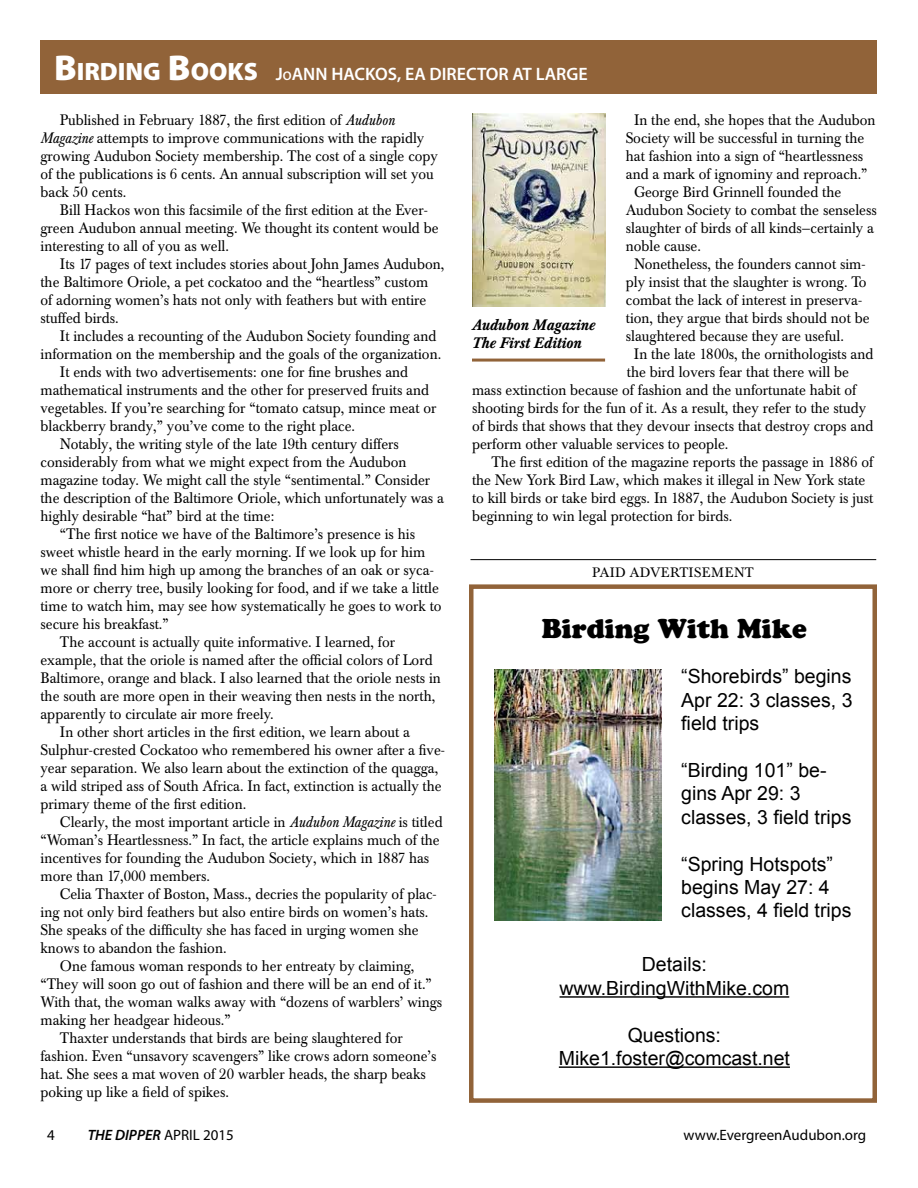
<style>
.page{position:relative;width:918px;height:1188px;background:#fff}
.page>*{position:absolute;margin:0;border:0;box-sizing:border-box;transform-origin:0 0}
.t1{font:27px "Cooper Black Std";color:#000}
.t2{font:19.5px/23.4px "Arial";color:#000}
.t3{font:600 18px "Myriad Pro";color:#fff}
.t4{font:15px/18px "Baskerville BE";color:#000;scale:.95 1}
.t5{font:italic 500 15px/18px "Baskerville BE";color:#000}
.t6{font:15px "Myriad Pro";color:#000}
.t7{font:italic 600 15px "Myriad Pro";color:#000}
.t8{font:13.5px "Baskerville BE";color:#000}
.s1{font-weight:900;font-size:36px}
.s2{font-weight:900;font-size:25.2px}
.s3{font-size:12.6px}
.s4{font-style:italic}
.s5{font-weight:400;font-style:normal}
</style>
<div class="page">
<div style="left:40px;top:40px;width:838px;height:54px;background:#916339"></div>
<hr style="left:472px;top:359px;width:133px;height:3px;background:#916339">
<img style="left:472px;top:114px;width:134px;height:193px">
<div style="left:469px;top:584px;width:408px;height:519px;border:4px solid #916339"></div>
<hr style="left:560px;top:996px;width:229px;height:2px;background:#000">
<hr style="left:559px;top:1066px;width:231px;height:2px;background:#000">
<hr style="left:471px;top:559px;width:405px;height:1px;background:#000">
<img style="left:494px;top:670px;width:167px;height:251px">
<p class="t3" style="left:54px;top:63px;width:535px"><span class="s1">B</span><span class="s2">IRDING</span> <span class="s1">B</span><span class="s2">OOKS</span> J<span class="s3">o</span>ANN HACKOS, EA DIRECTOR AT LARGE</p>
<p class="t4" style="left:40px;top:112px;width:420px;text-indent:19px">Published in February 1887, the first edition of <span class="s4">Audubon Magazine</span> attempts to improve communications with the rapidly growing Audubon Society membership. The cost of a single copy of the publications is 6 cents. An annual subscription will set you back 50 cents.</p>
<p class="t4" style="left:40px;top:202px;width:421px;text-indent:19px">Bill Hackos won this facsimile of the first edition at the Ever&shy;green Audubon annual meeting. We thought its content would be interesting to all of you as well.</p>
<p class="t4" style="left:40px;top:256px;width:427px;text-indent:19px">Its 17 pages of text includes stories about John James Audubon, the Baltimore Oriole, a pet cockatoo and the “heartless” custom<br>of adorning women’s hats not only with feathers but with entire stuffed birds.</p>
<p class="t4" style="left:60px;top:328px;width:398px">It includes a recounting of the Audubon Society founding and</p>
<p class="t4" style="left:40px;top:346px;width:423px">information on the membership and the goals of the organization.</p>
<p class="t4" style="left:60px;top:364px;width:368px">It ends with two advertisements: one for fine brushes and</p>
<p class="t4" style="left:40px;top:382px;width:411px">mathematical instruments and the other for preserved fruits and</p>
<p class="t4" style="left:40px;top:400px;width:418px">vegetables. If you’re searching for “tomato catsup, mince meat or</p>
<p class="t4" style="left:40px;top:418px;width:333px">blackberry brandy,” you’ve come to the right place.</p>
<p class="t4" style="left:60px;top:436px;width:358px">Notably, the writing style of the late 19th century differs</p>
<p class="t4" style="left:40px;top:454px;width:387px">considerably from what we might expect from the Audubon</p>
<p class="t4" style="left:40px;top:472px;width:412px">magazine today. We might call the style “sentimental.” Consider</p>
<p class="t4" style="left:40px;top:490px;width:426px">the description of the Baltimore Oriole, which unfortunately was a</p>
<p class="t4" style="left:40px;top:508px;width:248px">highly desirable “hat” bird at the time:</p>
<p class="t4" style="left:60px;top:526px;width:375px">“The first notice we have of the Baltimore’s presence is his</p>
<p class="t4" style="left:40px;top:544px;width:406px">sweet whistle heard in the early morning. If we look up for him</p>
<p class="t4" style="left:40px;top:562px;width:416px">we shall find him high up among the branches of an oak or syca-</p>
<p class="t4" style="left:40px;top:580px;width:421px">more or cherry tree, busily looking for food, and if we take a little</p>
<p class="t4" style="left:40px;top:598px;width:424px">time to watch him, may see how systematically he goes to work to</p>
<p class="t4" style="left:40px;top:616px;width:136px">secure his breakfast.”</p>
<p class="t4" style="left:60px;top:634px;width:354px">The account is actually quite informative. I learned, for</p>
<p class="t4" style="left:40px;top:652px;width:414px">example, that the oriole is named after the official colors of Lord</p>
<p class="t4" style="left:40px;top:670px;width:423px">Baltimore, orange and black. I also learned that the oriole nests in</p>
<p class="t4" style="left:40px;top:688px;width:417px">the south are more open in their weaving then nests in the north,</p>
<p class="t4" style="left:40px;top:706px;width:247px">apparently to circulate air more freely.</p>
<p class="t4" style="left:60px;top:724px;width:370px">In other short articles in the first edition, we learn about a</p>
<p class="t4" style="left:40px;top:742px;width:427px">Sulphur-crested Cockatoo who remembered his owner after a five-</p>
<p class="t4" style="left:40px;top:760px;width:420px">year separation. We also learn about the extinction of the quagga,</p>
<p class="t4" style="left:40px;top:778px;width:424px">a wild striped ass of South Africa. In fact, extinction is actually the</p>
<p class="t4" style="left:40px;top:796px;width:218px">primary theme of the first edition.</p>
<p class="t4" style="left:60px;top:814px;width:404px">Clearly, the most important article in <span class="s4">Audubon Magazine</span> is titled</p>
<p class="t4" style="left:40px;top:832px;width:422px">“Woman’s Heartlessness.” In fact, the article explains much of the</p>
<p class="t4" style="left:40px;top:850px;width:411px">incentives for founding the Audubon Society, which in 1887 has</p>
<p class="t4" style="left:40px;top:868px;width:180px">more than 17,000 members.</p>
<p class="t4" style="left:60px;top:886px;width:398px">Celia Thaxter of Boston, Mass., decries the popularity of plac-</p>
<p class="t4" style="left:40px;top:904px;width:410px">ing not only bird feathers but also entire birds on women’s hats.</p>
<p class="t4" style="left:40px;top:922px;width:400px">She speaks of the difficulty she has faced in urging women she</p>
<p class="t4" style="left:40px;top:940px;width:197px">knows to abandon the fashion.</p>
<p class="t4" style="left:60px;top:958px;width:375px">One famous woman responds to her entreaty by claiming,</p>
<p class="t4" style="left:40px;top:976px;width:413px">“They will soon go out of fashion and there will be an end of it.”</p>
<p class="t4" style="left:40px;top:994px;width:424px">With that, the woman walks away with “dozens of warblers’ wings</p>
<p class="t4" style="left:40px;top:1012px;width:202px">making her headgear hideous.”</p>
<p class="t4" style="left:60px;top:1030px;width:362px">Thaxter understands that birds are being slaughtered for</p>
<p class="t4" style="left:40px;top:1048px;width:418px">fashion. Even “unsavory scavengers” like crows adorn someone’s</p>
<p class="t4" style="left:40px;top:1066px;width:407px">hat. She sees a mat woven of 20 warbler heads, the sharp beaks</p>
<p class="t4" style="left:40px;top:1084px;width:200px">poking up like a field of spikes.</p>
<p class="t4" style="left:634px;top:112px;width:256px">In the end, she hopes that the Audubon</p>
<p class="t4" style="left:626px;top:130px;width:252px">Society will be successful in turning the</p>
<p class="t4" style="left:626px;top:148px;width:251px">hat fashion into a sign of “heartlessness</p>
<p class="t4" style="left:626px;top:166px;width:256px">and a mark of ignominy and reproach.”</p>
<p class="t4" style="left:634px;top:184px;width:220px">George Bird Grinnell founded the</p>
<p class="t4" style="left:626px;top:202px;width:266px">Audubon Society to combat the senseless</p>
<p class="t4" style="left:626px;top:220px;width:263px">slaughter of birds of all kinds—certainly a</p>
<p class="t4" style="left:626px;top:238px;width:81px">noble cause.</p>
<p class="t4" style="left:634px;top:256px;width:245px">Nonetheless, the founders cannot sim-</p>
<p class="t4" style="left:626px;top:274px;width:255px">ply insist that the slaughter is wrong. To</p>
<p class="t4" style="left:626px;top:292px;width:250px">combat the lack of interest in preserva-</p>
<p class="t4" style="left:626px;top:310px;width:258px">tion, they argue that birds should not be</p>
<p class="t4" style="left:626px;top:328px;width:231px">slaughtered because they are useful.</p>
<p class="t4" style="left:634px;top:346px;width:254px">In the late 1800s, the ornithologists and</p>
<p class="t4" style="left:627px;top:364px;width:235px">the bird lovers fear that there will be</p>
<p class="t4" style="left:472px;top:382px;width:406px">mass extinction because of fashion and the unfortunate habit of</p>
<p class="t4" style="left:472px;top:400px;width:417px">shooting birds for the fun of it. As a result, they refer to the study</p>
<p class="t4" style="left:472px;top:418px;width:424px">of birds that shows that they devour insects that destroy crops and</p>
<p class="t4" style="left:472px;top:436px;width:271px">perform other valuable services to people.</p>
<p class="t4" style="left:491px;top:454px;width:404px">The first edition of the magazine reports the passage in 1886 of</p>
<p class="t4" style="left:472px;top:472px;width:416px">the New York Bird Law, which makes it illegal in New York state</p>
<p class="t4" style="left:472px;top:490px;width:424px">to kill birds or take bird eggs. In 1887, the Audubon Society is just</p>
<p class="t4" style="left:472px;top:508px;width:276px">beginning to win legal protection for birds.</p>
<p class="t5" style="left:472px;top:316px;width:125px">Audubon Magazine<br>The First Edition</p>
<p class="t8" style="left:592px;top:565px;width:163px">PAID ADVERTISEMENT</p>
<h1 class="t1" style="left:542px;top:613px;width:266px">Birding With Mike</h1>
<h2 class="t2" style="left:681px;top:665px;width:173px;text-align:justify">“Shorebirds” begins Apr 22: 3 classes, 3 field trips</h2>
<h2 class="t2" style="left:681px;top:759px;width:172px">“Birding 101” be&shy;gins Apr 29: 3 classes, 3 field trips</h2>
<h2 class="t2" style="left:681px;top:852px;width:172px">“Spring Hotspots” begins May 27: 4 classes, 4 field trips</h2>
<h2 class="t2" style="left:560px;top:953px;width:231px;text-align:center">Details: www.BirdingWithMike.com</h2>
<h2 class="t2" style="left:559px;top:1023px;width:233px;text-align:center">Questions:<br>Mike1.foster@comcast.net</h2>
<p class="t6" style="left:47px;top:1125px;width:9px">4</p>
<p class="t7" style="left:88px;top:1125px;width:148px">THE DIPPER <span class="s5">APRIL 2015</span></p>
<p class="t6" style="left:684px;top:1125px;width:184px">www.EvergreenAudubon.org</p>
</div>
